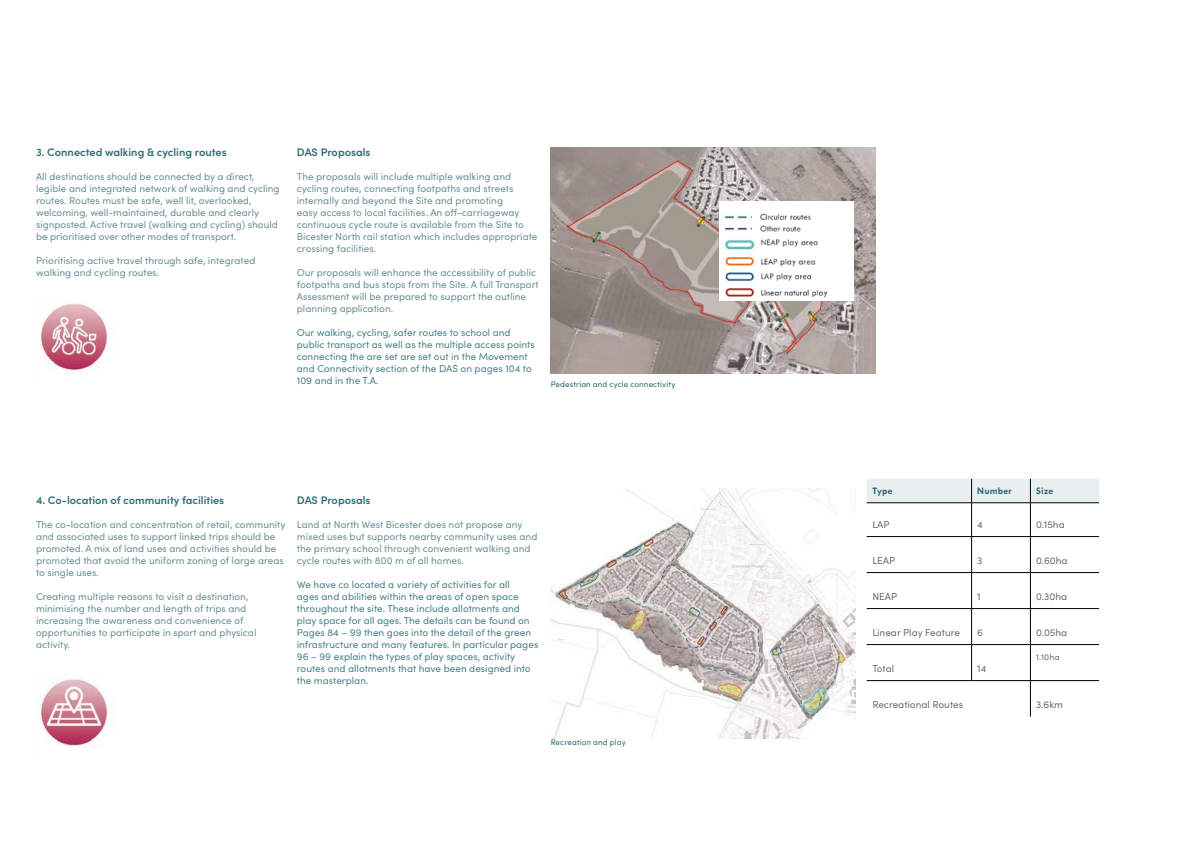
<style>
.page{position:relative;width:1191px;height:842px;background:#fff}
.page>*{position:absolute;margin:0;border:0;box-sizing:border-box;transform-origin:0 0}
.t1{font:600 11px "Sofia Pro";color:#2e6c73}
.t2{font:10px/12px "Sofia Pro";color:#6d9298}
.t3{font:10px/12px "Sofia Pro";color:#4d848b}
.t4{font:10px "Sofia Pro";color:#706f6f}
.t5{font:700 10px "Tw Cen";letter-spacing:.02em;color:#2e6c73}
.t6{font:8.5px "Sofia Pro";color:#706f6f}
.t7{font:8px "Sofia Pro";letter-spacing:.015em;color:#2e6c73}
</style>
<div class="page">
<img style="left:550px;top:148px;width:326px;height:225px">
<img style="left:550px;top:488px;width:305px;height:251px">
<img style="left:719px;top:201px;width:134px;height:100px">
<div style="left:866px;top:479px;width:233px;height:24px;background:#e9eef0"></div>
<hr style="left:971px;top:503px;width:1px;height:33px;background:#000">
<hr style="left:1030px;top:503px;width:1px;height:33px;background:#000">
<hr style="left:971px;top:537px;width:1px;height:35px;background:#000">
<hr style="left:1030px;top:537px;width:1px;height:35px;background:#000">
<hr style="left:971px;top:573px;width:1px;height:35px;background:#000">
<hr style="left:1030px;top:573px;width:1px;height:35px;background:#000">
<hr style="left:971px;top:609px;width:1px;height:35px;background:#000">
<hr style="left:1030px;top:609px;width:1px;height:35px;background:#000">
<hr style="left:971px;top:645px;width:1px;height:35px;background:#000">
<hr style="left:1030px;top:645px;width:1px;height:35px;background:#000">
<hr style="left:1030px;top:681px;width:1px;height:36px;background:#000">
<hr style="left:866px;top:503px;width:105px;height:1px;background:#000">
<hr style="left:971px;top:503px;width:59px;height:1px;background:#000">
<hr style="left:1030px;top:503px;width:69px;height:1px;background:#000">
<hr style="left:866px;top:536px;width:105px;height:1px;background:#000">
<hr style="left:971px;top:536px;width:59px;height:1px;background:#000">
<hr style="left:1030px;top:536px;width:69px;height:1px;background:#000">
<hr style="left:866px;top:572px;width:105px;height:1px;background:#000">
<hr style="left:971px;top:572px;width:59px;height:1px;background:#000">
<hr style="left:1030px;top:572px;width:69px;height:1px;background:#000">
<hr style="left:866px;top:608px;width:105px;height:1px;background:#000">
<hr style="left:971px;top:608px;width:59px;height:1px;background:#000">
<hr style="left:1030px;top:608px;width:69px;height:1px;background:#000">
<hr style="left:866px;top:644px;width:105px;height:1px;background:#000">
<hr style="left:971px;top:644px;width:59px;height:1px;background:#000">
<hr style="left:1030px;top:644px;width:69px;height:1px;background:#000">
<hr style="left:866px;top:680px;width:105px;height:1px;background:#000">
<hr style="left:971px;top:680px;width:59px;height:1px;background:#000">
<hr style="left:1030px;top:680px;width:69px;height:1px;background:#000">
<img style="left:40px;top:303px;width:68px;height:71px">
<img style="left:39px;top:679px;width:74px;height:67px">
<p class="t1" style="left:36px;top:144px;width:192px">3. Connected walking &amp; cycling routes</p>
<p class="t2" style="left:36px;top:170px;width:245px">All destinations should be connected by a direct, legible and integrated network of walking and cycling routes. Routes must be safe, well lit, overlooked, welcoming, well-maintained, durable and clearly signposted. Active travel (walking and cycling) should be prioritised over other modes of transport.</p>
<p class="t2" style="left:36px;top:254px;width:221px">Prioritising active travel through safe, integrated walking and cycling routes.</p>
<p class="t1" style="left:297px;top:144px;width:75px">DAS Proposals</p>
<p class="t2" style="left:297px;top:170px;width:242px">The proposals will include multiple walking and cycling routes, connecting footpaths and streets internally and beyond the Site and promoting<br>easy access to local facilities. An off-carriageway continuous cycle route is available from the Site to Bicester North rail station which includes appropriate crossing facilities.</p>
<p class="t2" style="left:297px;top:266px;width:243px">Our proposals will enhance the accessibility of public footpaths and bus stops from the Site. A full Transport Assessment will be prepared to support the outline planning application.</p>
<p class="t3" style="left:297px;top:326px;width:239px">Our walking, cycling, safer routes to school and public transport as well as the multiple access points connecting the are set are set out in the Movement and Connectivity section of the DAS on pages 104 to 109 and in the T.A.</p>
<p class="t7" style="left:550px;top:378px;width:126px">Pedestrian and cycle connectivity</p>
<p class="t1" style="left:36px;top:492px;width:190px">4. Co-location of community facilities</p>
<p class="t2" style="left:36px;top:518px;width:251px">The co-location and concentration of retail, community and associated uses to support linked trips should be promoted. A mix of land uses and activities should be promoted that avoid the uniform zoning of large areas to single uses.</p>
<p class="t2" style="left:36px;top:590px;width:222px">Creating multiple reasons to visit a destination, minimising the number and length of trips and increasing the awareness and convenience of opportunities to participate in sport and physical activity.</p>
<p class="t1" style="left:297px;top:492px;width:75px">DAS Proposals</p>
<p class="t2" style="left:297px;top:518px;width:242px">Land at North West Bicester does not propose any mixed uses but supports nearby community uses and the primary school through convenient walking and cycle routes with 800 m of all homes.</p>
<p class="t3" style="left:297px;top:578px;width:243px">We have co located a variety of activities for all<br>ages and abilities within the areas of open space throughout the site. These include allotments and play space for all ages. The details can be found on Pages 84 – 99 then goes into the detail of the green infrastructure and many features. In particular pages 96 – 99 explain the types of play spaces, activity routes and allotments that have been designed into the masterplan.</p>
<p class="t7" style="left:550px;top:736px;width:77px">Recreation and play</p>
<p class="t5" style="left:872px;top:485px;width:22px">Type</p>
<p class="t5" style="left:977px;top:485px;width:36px">Number</p>
<p class="t5" style="left:1036px;top:485px;width:19px">Size</p>
<p class="t4" style="left:872px;top:517px;width:19px">LAP</p>
<p class="t4" style="left:977px;top:517px;width:7px">4</p>
<p class="t4" style="left:1036px;top:517px;width:30px">0.15ha</p>
<p class="t4" style="left:872px;top:553px;width:24px">LEAP</p>
<p class="t4" style="left:977px;top:553px;width:7px">3</p>
<p class="t4" style="left:1036px;top:553px;width:33px">0.60ha</p>
<p class="t4" style="left:872px;top:589px;width:26px">NEAP</p>
<p class="t4" style="left:977px;top:589px;width:5px">1</p>
<p class="t4" style="left:1036px;top:589px;width:33px">0.30ha</p>
<p class="t4" style="left:872px;top:625px;width:89px">Linear Play Feature</p>
<p class="t4" style="left:977px;top:625px;width:7px">6</p>
<p class="t4" style="left:1036px;top:625px;width:33px">0.05ha</p>
<p class="t4" style="left:872px;top:661px;width:23px">Total</p>
<p class="t4" style="left:977px;top:661px;width:11px">14</p>
<p class="t6" style="left:1036px;top:651px;width:25px">1.10ha</p>
<p class="t4" style="left:872px;top:697px;width:92px">Recreational Routes</p>
<p class="t4" style="left:1036px;top:697px;width:28px">3.6km</p>
</div>
